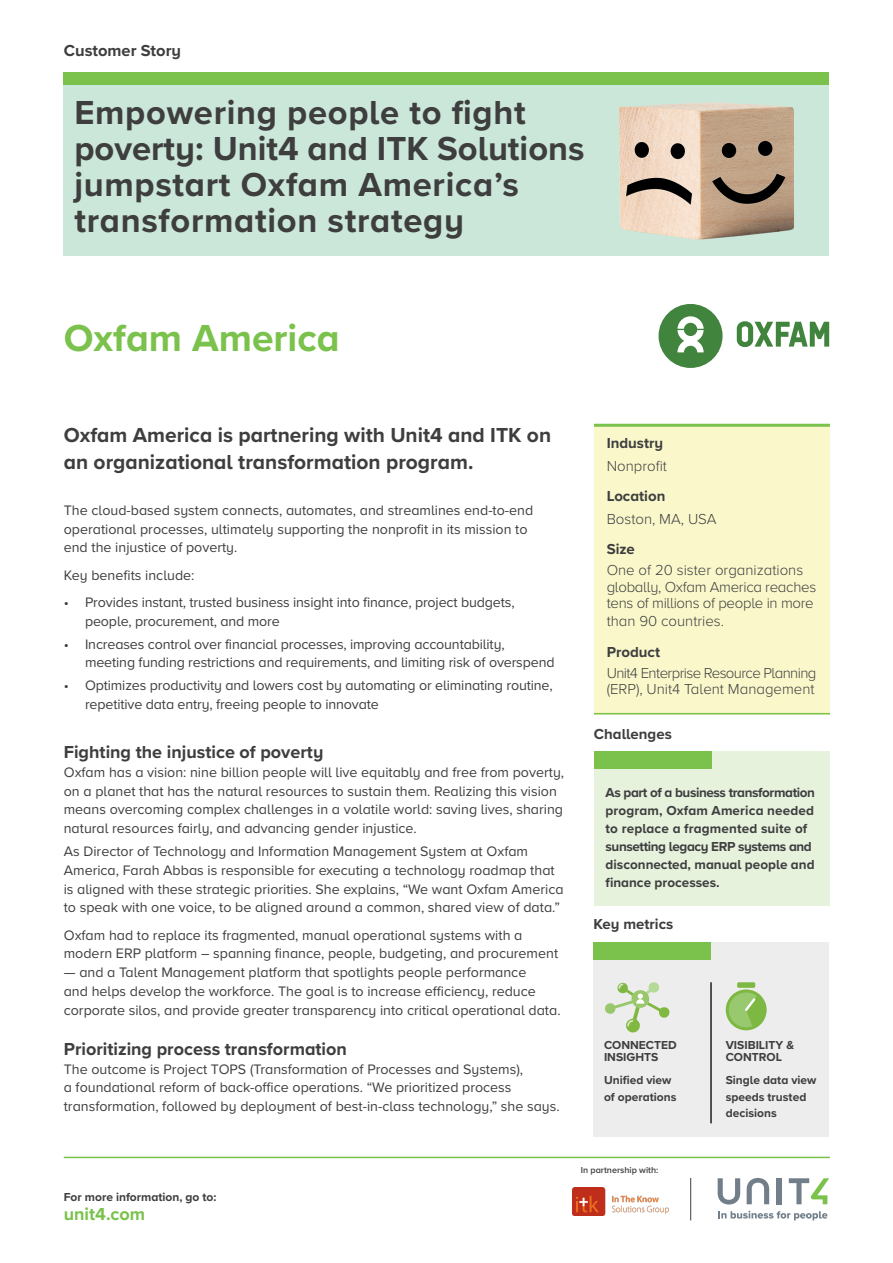
<style>
.page{position:relative;width:893px;height:1263px;background:#fff}
.page>*{position:absolute;margin:0;border:0;box-sizing:border-box;transform-origin:0 0}
.Company_name{font:700 39px "Proxima Nova A";color:#7ac24b}
.Main_title{font:700 34.5px/36px "Proxima Nova A";letter-spacing:.02em;color:#3e3e3f}
.TXT_introduction{font:700 21px/27px "Proxima Nova A";color:#3e3e3f}
.Body_copy{font:700 18px "Proxima Nova A";color:#3e3e3f}
.t1{font:700 18px "Proxima Nova A";color:#7ac24b}
.t2{font:700 16.5px "Proxima Nova A";color:#3e3e3f}
.t3{font:300 15px/16.5px "Proxima Nova A";letter-spacing:-.02em;color:#3e3e3f}
.t4{font:300 15px/16.5px "Proxima Nova A";letter-spacing:-.04em;color:#3e3e3f}
.t5{font:700 15px "Proxima Nova A";color:#3e3e3f}
.t6{font:300 15px "Proxima Nova A";color:#3e3e3f}
.Body_copy-2{font:14.25px/18.8px "Proxima Nova A";color:#3e3e3f}
.Tabbed_body_copy{font:14.25px/18.8px "Proxima Nova A";letter-spacing:-.01em;color:#3e3e3f}
.Caption_text_Stats{font:700 13.5px/18px "Proxima Nova A";color:#3e3e3f}
.t7{font:700 12px/16.5px "Proxima Nova A";color:#3e3e3f}
.t8{font:600 9px "Proxima Nova A";color:#3e3e3f}
</style>
<div class="page">
<div style="left:64px;top:72px;width:765px;height:13px;background:#7ac24b"></div>
<hr style="left:64px;top:1157px;width:766px;height:1px;background:#7ac24b">
<svg style="left:718px;top:1211px;width:109px;height:9px"></svg>
<svg style="left:718px;top:1178px;width:22px;height:26px"></svg>
<svg style="left:747px;top:1178px;width:22px;height:26px"></svg>
<div style="left:777px;top:1178px;width:5px;height:26px;background:#727f8a"></div>
<svg style="left:789px;top:1178px;width:40px;height:26px"></svg>
<div style="left:64px;top:85px;width:765px;height:170px;background:#cbe7d9"></div>
<div style="left:593px;top:942px;width:236px;height:194px;background:#ededee"></div>
<div style="left:593px;top:942px;width:118px;height:17px;background:#7ac24b"></div>
<hr style="left:710px;top:982px;width:2px;height:141px;background:#231f20">
<div style="left:594px;top:424px;width:235px;height:290px;background:#faf8cb"></div>
<hr style="left:594px;top:424px;width:236px;height:3px;background:#7ac24b">
<hr style="left:594px;top:713px;width:236px;height:1px;background:#7ac24b">
<div style="left:594px;top:751px;width:235px;height:155px;background:#e7f2dd"></div>
<div style="left:594px;top:751px;width:117px;height:17px;background:#7ac24b"></div>
<img style="left:579px;top:102px;width:250px;height:154px">
<svg style="left:659px;top:304px;width:64px;height:64px"></svg>
<svg style="left:737px;top:321px;width:92px;height:26px"></svg>
<hr style="left:690px;top:1178px;width:1px;height:42px;background:#3e3e3f">
<img style="left:573px;top:1187px;width:95px;height:28px">
<svg style="left:605px;top:982px;width:65px;height:51px"></svg>
<div style="left:737px;top:982px;width:18px;height:6px;background:#7db842;border-radius:2px"></div>
<div style="left:726px;top:989px;width:41px;height:41px;background:#7db842;border-radius:50%"></div>
<svg style="left:729px;top:992px;width:29px;height:35px"></svg>
<p class="t2" style="left:64px;top:38px;width:119px">Customer Story</p>
<p class="Main_title" style="left:74px;top:94px;width:512px">Empowering people to fight poverty: Unit4 and ITK Solutions jumpstart Oxfam America’s transformation strategy</p>
<p class="Company_name" style="left:64px;top:309px;width:278px">Oxfam America</p>
<p class="TXT_introduction" style="left:64px;top:421px;width:489px">Oxfam America is partnering with Unit4 and ITK on an organizational transformation program.</p>
<p class="Body_copy-2" style="left:64px;top:500px;width:471px">The cloud-based system connects, automates, and streamlines end-to-end operational processes, ultimately supporting the nonprofit in its mission to end the injustice of poverty.</p>
<p class="Body_copy-2" style="left:64px;top:565px;width:132px">Key benefits include:</p>
<p class="Tabbed_body_copy" style="left:85px;top:592px;width:431px;text-indent:-21px">• Provides instant, trusted business insight into finance, project budgets, people, procurement, and more</p>
<p class="Tabbed_body_copy" style="left:85px;top:634px;width:471px;text-indent:-21px">• Increases control over financial processes, improving accountability, meeting funding restrictions and requirements, and limiting risk of overspend</p>
<p class="Tabbed_body_copy" style="left:85px;top:676px;width:469px;text-indent:-21px">• Optimizes productivity and lowers cost by automating or eliminating routine, repetitive data entry, freeing people to innovate</p>
<p class="Body_copy" style="left:64px;top:738px;width:261px">Fighting the injustice of poverty</p>
<p class="Body_copy-2" style="left:64px;top:762px;width:502px">Oxfam has a vision: nine billion people will live equitably and free from poverty, on a planet that has the natural resources to sustain them. Realizing this vision means overcoming complex challenges in a volatile world: saving lives, sharing natural resources fairly, and advancing gender injustice.</p>
<p class="Body_copy-2" style="left:64px;top:841px;width:501px">As Director of Technology and Information Management System at Oxfam America, Farah Abbas is responsible for executing a technology roadmap that is aligned with these strategic priorities. She explains, “We want Oxfam America to speak with one voice, to be aligned around a common, shared view of data.”</p>
<p class="Body_copy-2" style="left:64px;top:925px;width:496px">Oxfam had to replace its fragmented, manual operational systems with a modern ERP platform – spanning finance, people, budgeting, and procurement</p>
<p class="Body_copy-2" style="left:64px;top:962px;width:498px">— and a Talent Management platform that spotlights people performance<br>and helps develop the workforce. The goal is to increase efficiency, reduce corporate silos, and provide greater transparency into critical operational data.</p>
<p class="Body_copy" style="left:64px;top:1035px;width:285px">Prioritizing process transformation</p>
<p class="Body_copy-2" style="left:64px;top:1059px;width:497px">The outcome is Project TOPS (Transformation of Processes and Systems),<br>a foundational reform of back-office operations. “We prioritized process transformation, followed by deployment of best-in-class technology,” she says.</p>
<p class="t5" style="left:607px;top:432px;width:58px">Industry</p>
<p class="t6" style="left:607px;top:454px;width:62px">Nonprofit</p>
<p class="t5" style="left:607px;top:485px;width:60px">Location</p>
<p class="t6" style="left:607px;top:507px;width:111px">Boston, MA, USA</p>
<p class="t5" style="left:607px;top:538px;width:30px">Size</p>
<p class="t3" style="left:607px;top:561px;width:211px">One of 20 sister organizations globally, Oxfam America reaches tens of millions of people in more</p>
<p class="t6" style="left:607px;top:610px;width:119px">than 90 countries.</p>
<p class="t5" style="left:607px;top:641px;width:55px">Product</p>
<p class="t4" style="left:607px;top:664px;width:211px">Unit4 Enterprise Resource Planning (ERP), Unit4 Talent Management</p>
<p class="t5" style="left:594px;top:722px;width:79px">Challenges</p>
<p class="Caption_text_Stats" style="left:606px;top:783px;width:211px">As part of a business transformation program, Oxfam America needed to replace a fragmented suite of sunsetting legacy ERP systems and disconnected, manual people and finance processes.</p>
<p class="t5" style="left:593px;top:913px;width:81px">Key metrics</p>
<p class="t7" style="left:604px;top:1038px;width:74px;line-height:12px">CONNECTED<br>INSIGHTS</p>
<p class="t7" style="left:726px;top:1038px;width:70px;line-height:12px">VISIBILITY &amp;<br>CONTROL</p>
<p class="t7" style="left:604px;top:1071px;width:74px">Unified view of operations</p>
<p class="t7" style="left:726px;top:1071px;width:92px">Single data view speeds trusted decisions</p>
<p class="t7" style="left:64px;top:1188px;width:154px">For more information, go to:</p>
<p class="t1" style="left:64px;top:1201px;width:83px">unit4.com</p>
<p class="t8" style="left:581px;top:1164px;width:79px">In partnership with:</p>
</div>
